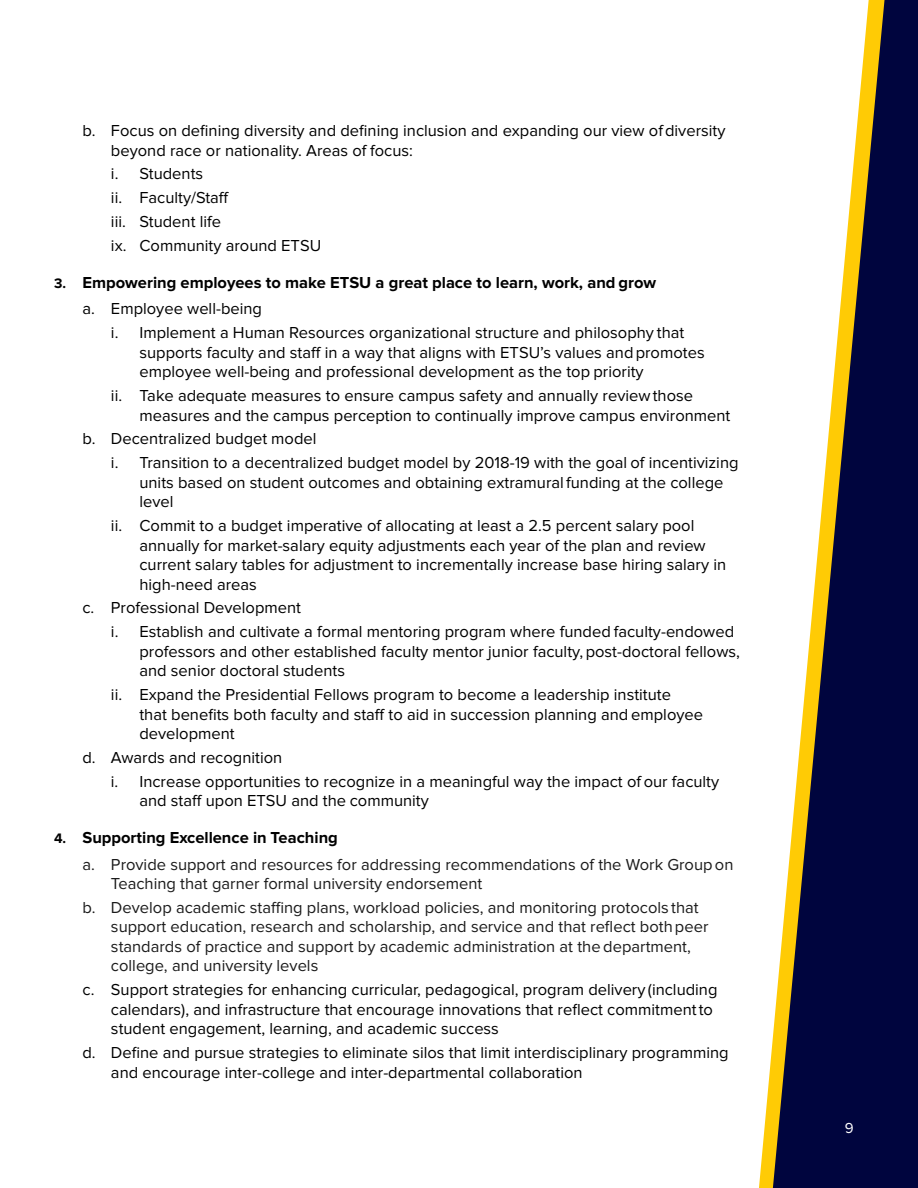
<style>
.page{position:relative;width:918px;height:1188px;background:#fff}
.page>*{position:absolute;margin:0;border:0;box-sizing:border-box;transform-origin:0 0}
.t1{font:16.5px/19.5px "Proxima Nova";color:#000}
.t2{font:16.5px/19.5px "Proxima Nova";color:#1b1b1b}
.t3{font:700 16.5px/26.2px "Proxima Nova";color:#000}
.t4{font:15px "Proxima Nova";color:#fff}
.s1{font-size:14.25px}
.s2{font-weight:400}
.s3{font-weight:700;font-size:14.25px;color:#000}
.s4{font-weight:700;color:#000}
</style>
<div class="page">
<svg style="left:772px;top:0;width:146px;height:1188px;fill:#00053e"></svg>
<p class="t1" style="left:111px;top:121px;width:616px;text-indent:-28px">b. Focus on defining diversity and defining inclusion and expanding our view of diversity beyond race or nationality. Areas of focus:</p>
<p class="t1" style="left:111px;top:162px;width:212px;line-height:23.9px">i. Students<br>ii. Faculty/Staff<br>iii. Student life<br>ix. Community around ETSU</p>
<p class="t3" style="left:82px;top:270px;width:575px;text-indent:-28px"><span class="s1">3.</span> Empowering employees to make ETSU a great place to learn, work, and grow <span class="s2">a. Employee well-being</span></p>
<p class="t1" style="left:139px;top:323px;width:567px;text-indent:-28px">i. Implement a Human Resources organizational structure and philosophy that supports faculty and staff in a way that aligns with ETSU’s values and promotes employee well-being and professional development as the top priority</p>
<p class="t1" style="left:139px;top:386px;width:593px;text-indent:-28px">ii. Take adequate measures to ensure campus safety and annually review those measures and the campus perception to continually improve campus environment</p>
<p class="t1" style="left:111px;top:427px;width:629px;line-height:23.9px;text-indent:-28px">b. Decentralized budget model<br>i. Transition to a decentralized budget model by 2018-19 with the goal of incentivizing</p>
<p class="t1" style="left:139px;top:473px;width:585px">units based on student outcomes and obtaining extramural funding at the college level</p>
<p class="t1" style="left:139px;top:516px;width:588px;text-indent:-28px">ii. Commit to a budget imperative of allocating at least a 2.5 percent salary pool annually for market-salary equity adjustments each year of the plan and review current salary tables for adjustment to incrementally increase base hiring salary in high-need areas</p>
<p class="t1" style="left:111px;top:596px;width:625px;line-height:23.9px;text-indent:-28px">c. Professional Development<br>i. Establish and cultivate a formal mentoring program where funded faculty-endowed</p>
<p class="t1" style="left:139px;top:642px;width:602px">professors and other established faculty mentor junior faculty, post-doctoral fellows, and senior doctoral students</p>
<p class="t1" style="left:139px;top:685px;width:565px;text-indent:-28px">ii. Expand the Presidential Fellows program to become a leadership institute<br>that benefits both faculty and staff to aid in succession planning and employee development</p>
<p class="t1" style="left:111px;top:746px;width:610px;line-height:23.9px;text-indent:-28px">d. Awards and recognition<br>i. Increase opportunities to recognize in a meaningful way the impact of our faculty</p>
<p class="t1" style="left:139px;top:791px;width:291px">and staff upon ETSU and the community</p>
<p class="t2" style="left:82px;top:825px;width:653px;line-height:26.2px;text-indent:-28px"><span class="s3">4.</span> <span class="s4">Supporting Excellence in Teaching<br></span>a. Provide support and resources for addressing recommendations of the Work Group on</p>
<p class="t2" style="left:82px;top:872px;width:618px;line-height:23.9px;text-indent:28px">Teaching that garner formal university endorsement<br>b. Develop academic staffing plans, workload policies, and monitoring protocols that</p>
<p class="t2" style="left:111px;top:917px;width:599px">support education, research and scholarship, and service and that reflect both peer standards of practice and support by academic administration at the department, college, and university levels</p>
<p class="t1" style="left:111px;top:980px;width:608px;text-indent:-28px">c. Support strategies for enhancing curricular, pedagogical, program delivery (including calendars), and infrastructure that encourage innovations that reflect commitment to student engagement, learning, and academic success</p>
<p class="t1" style="left:111px;top:1043px;width:619px;text-indent:-28px">d. Define and pursue strategies to eliminate silos that limit interdisciplinary programming and encourage inter-college and inter-departmental collaboration</p>
<p class="t4" style="left:845px;top:1120px;width:10px">9</p>
</div>
